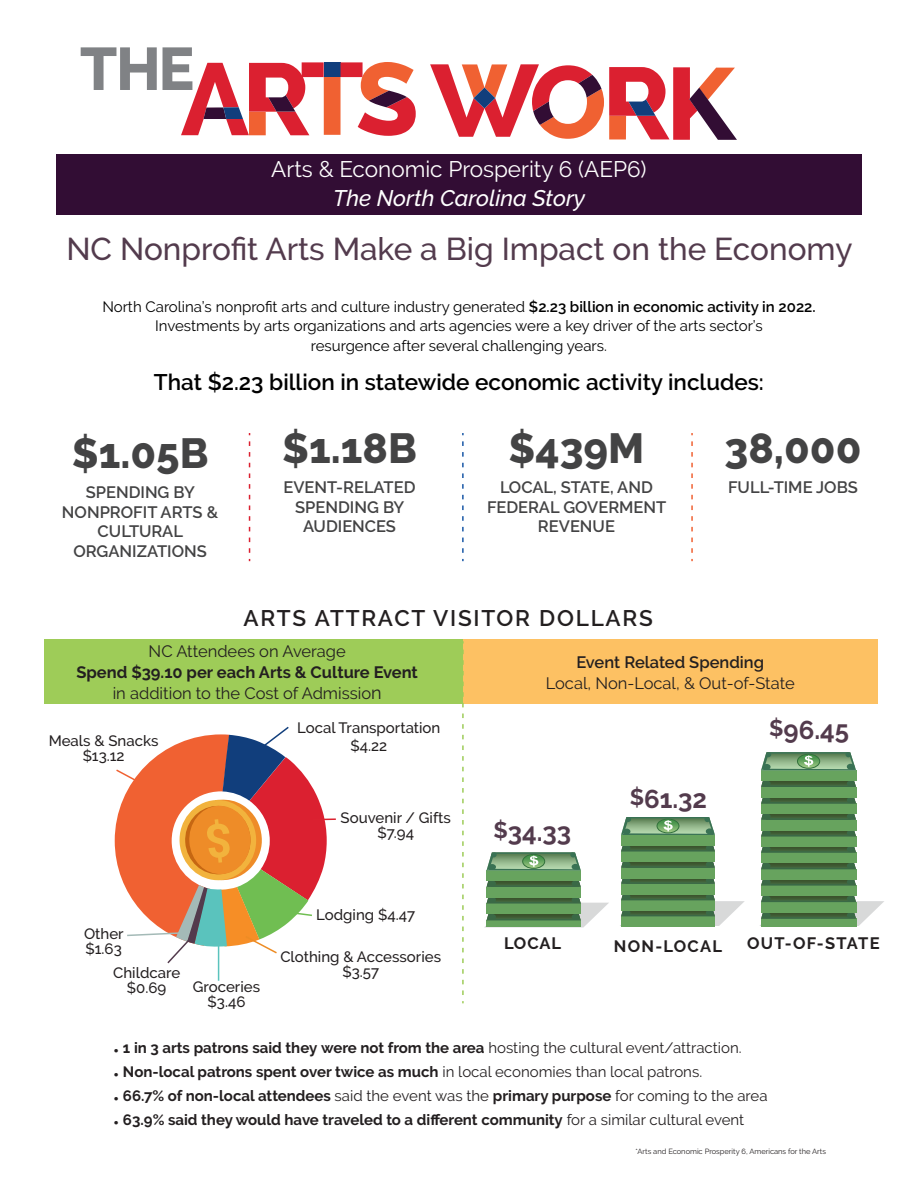
<style>
.page{position:relative;width:918px;height:1188px;background:#fff}
.page>*{position:absolute;margin:0;border:0;box-sizing:border-box;transform-origin:0 0}
.t1{font:800 60px "Raleway";color:#808285}
.t2{font:800 42px "Raleway";color:#434344}
.t3{font:500 31.5px "Raleway";color:#533b4d}
.t4{font:700 25.8px "Raleway";color:#533b4d}
.t5{font:600 22.5px "Raleway";color:#000}
.t6{font:22.5px "Raleway";color:#fff}
.t7{font:600 22.5px "Raleway";letter-spacing:.08em;color:#231f20}
.t8{font:italic 500 22.5px "Raleway";color:#fff}
.t9{font:600 16.5px/19.5px "Raleway";color:#434344;text-align:center}
.t10{font:700 16.5px/21px "Raleway";color:#231f20;text-align:center}
.t11{font:16.5px "Raleway";color:#231f20}
.t12{font:700 16.5px "Raleway";letter-spacing:.08em;color:#231f20}
.t13{font:600 16.5px "Raleway";color:#231f20}
.t14{font:700 15px "Raleway";color:#231f20}
.t15{font:15px/19.5px "Raleway";color:#000;text-align:center}
.t16{font:500 15px/15px "Raleway";color:#231f20;text-align:center}
.t17{font:7.5px "Raleway";color:#231f20}
.s1{font-weight:600}
.s2{font-weight:400}
.s3{font-weight:400;font-size:18px}
.s4{font-size:22.8px}
.s5{font-weight:900}
</style>
<div class="page">
<div style="left:761px;top:919px;width:95px;height:8px;background:#67a35e"></div>
<svg style="left:760px;top:752px;width:124px;height:174px"></svg>
<div style="left:621px;top:916px;width:94px;height:11px;background:#67a35e"></div>
<svg style="left:620px;top:817px;width:125px;height:109px"></svg>
<svg style="left:485px;top:852px;width:124px;height:75px"></svg>
<div style="left:56px;top:154px;width:806px;height:61px;background:#320d34"></div>
<svg style="left:181px;top:62px;width:235px;height:74px"></svg>
<svg style="left:430px;top:64px;width:307px;height:76px"></svg>
<svg style="left:249px;top:441px;width:1px;height:120px"></svg>
<svg style="left:691px;top:441px;width:2px;height:120px"></svg>
<svg style="left:462px;top:441px;width:2px;height:120px"></svg>
<div style="left:461px;top:640px;width:417px;height:64px;background:#fdc163"></div>
<div style="left:44px;top:639px;width:419px;height:65px;background:#9ecc58"></div>
<svg style="left:462px;top:650px;width:2px;height:353px"></svg>
<hr style="left:218px;top:939px;width:1px;height:42px;background:#5ac3bd">
<svg style="left:115px;top:726px;width:212px;height:239px"></svg>
<hr style="left:313px;top:818px;width:23px;height:2px;background:#db2230">
<h1 class="t1" style="left:80px;top:35px;width:116px">THE</h1>
<h3 class="t6" style="left:271px;top:156px;width:377px">Arts &amp; Economic Prosperity 6 (AEP6)</h3>
<h3 class="t8" style="left:333px;top:185px;width:254px">The North Carolina Story</h3>
<h3 class="t3" style="left:66px;top:231px;width:788px">NC Nonprofit Arts Make a Big Impact on the Economy</h3>
<p class="t15" style="left:102px;top:297px;width:715px">North Carolina’s nonprofit arts and culture industry generated <span class="s1">$2.23 billion in economic activity in 2022.<br></span>Investments by arts organizations and arts agencies were a key driver of the arts sector’s<br>resurgence after several challenging years.</p>
<h3 class="t5" style="left:154px;top:369px;width:612px">That $2.23 billion in statewide economic activity includes:</h3>
<h2 class="t2" style="left:72px;top:430px;width:138px">$1.05B</h2>
<p class="t9" style="left:62px;top:483px;width:158px">SPENDING BY<br>NONPROFIT ARTS &amp;<br>CULTURAL<br>ORGANIZATIONS</p>
<h2 class="t2" style="left:282px;top:425px;width:136px">$1.18B</h2>
<p class="t9" style="left:283px;top:478px;width:134px">EVENT-RELATED<br>SPENDING BY<br>AUDIENCES</p>
<h2 class="t2" style="left:508px;top:425px;width:137px">$439M</h2>
<p class="t9" style="left:487px;top:478px;width:181px">LOCAL, STATE, AND<br>FEDERAL GOVERMENT<br>REVENUE</p>
<h3 class="t7" style="left:244px;top:605px;width:411px">ARTS ATTRACT VISITOR DOLLARS</h3>
<h2 class="t2" style="left:725px;top:425px;width:138px">38,000</h2>
<p class="t9" style="left:728px;top:478px;width:131px">FULL-TIME JOBS</p>
<p class="t11" style="left:149px;top:642px;width:199px">NC Attendees on Average</p>
<p class="t10" style="left:76px;top:662px;width:343px">Spend $39.10 per each Arts &amp; Culture Event <span class="s2">in addition to the Cost of Admissio</span><span class="s3">n</span></p>
<p class="t16" style="left:49px;top:733px;width:111px">Meals &amp; Snacks $13.12</p>
<p class="t16" style="left:297px;top:719px;width:145px;line-height:18px">Local Transportation $4.22</p>
<p class="t16" style="left:341px;top:810px;width:112px">Souvenir / Gifts $7.94</p>
<p class="t16" style="left:84px;top:926px;width:41px;text-align:left">Other $1.63</p>
<p class="t16" style="left:113px;top:965px;width:69px">Childcare $0.69</p>
<p class="t16" style="left:193px;top:979px;width:69px">Groceries $3.46</p>
<p class="t16" style="left:316px;top:907px;width:101px">Lodging $4.47</p>
<p class="t16" style="left:280px;top:949px;width:162px">Clothing &amp; Accessories $3.57</p>
<p class="t13" style="left:577px;top:653px;width:189px">Event Related Spending</p>
<p class="t11" style="left:546px;top:674px;width:250px">Local, Non-Local, &amp; Out-of-State</p>
<h3 class="t4" style="left:493px;top:818px;width:79px"><span class="s4">$</span>34.33</h3>
<h3 class="t4" style="left:630px;top:784px;width:79px"><span class="s4">$</span>61.32</h3>
<h3 class="t4" style="left:769px;top:715px;width:81px"><span class="s4">$</span>96.45</h3>
<p class="t10" style="left:504px;top:933px;width:59px">LOCAL</p>
<p class="t12" style="left:614px;top:936px;width:110px">NON-LOCAL</p>
<p class="t12" style="left:747px;top:934px;width:134px">OUT-OF-STATE</p>
<p class="t14" style="left:114px;top:1040px;width:630px"><span class="s5">•</span> 1 in 3 arts patrons said they were not from the area <span class="s2">hosting the cultural event/attraction.</span></p>
<p class="t14" style="left:114px;top:1064px;width:590px"><span class="s5">•</span> Non-local patrons spent over twice as much <span class="s2">in local economies than local patrons.</span></p>
<p class="t14" style="left:114px;top:1088px;width:655px"><span class="s5">•</span> 66.7% of non-local attendees <span class="s2">said the event was the</span> primary purpose <span class="s2">for coming to the area</span></p>
<p class="t14" style="left:114px;top:1112px;width:632px"><span class="s5">•</span> 63.9% said they would have traveled to a different community <span class="s2">for a similar cultural event</span></p>
<p class="t17" style="left:636px;top:1147px;width:192px">*Arts and Economic Prosperity 6, Americans for the Arts</p>
</div>
